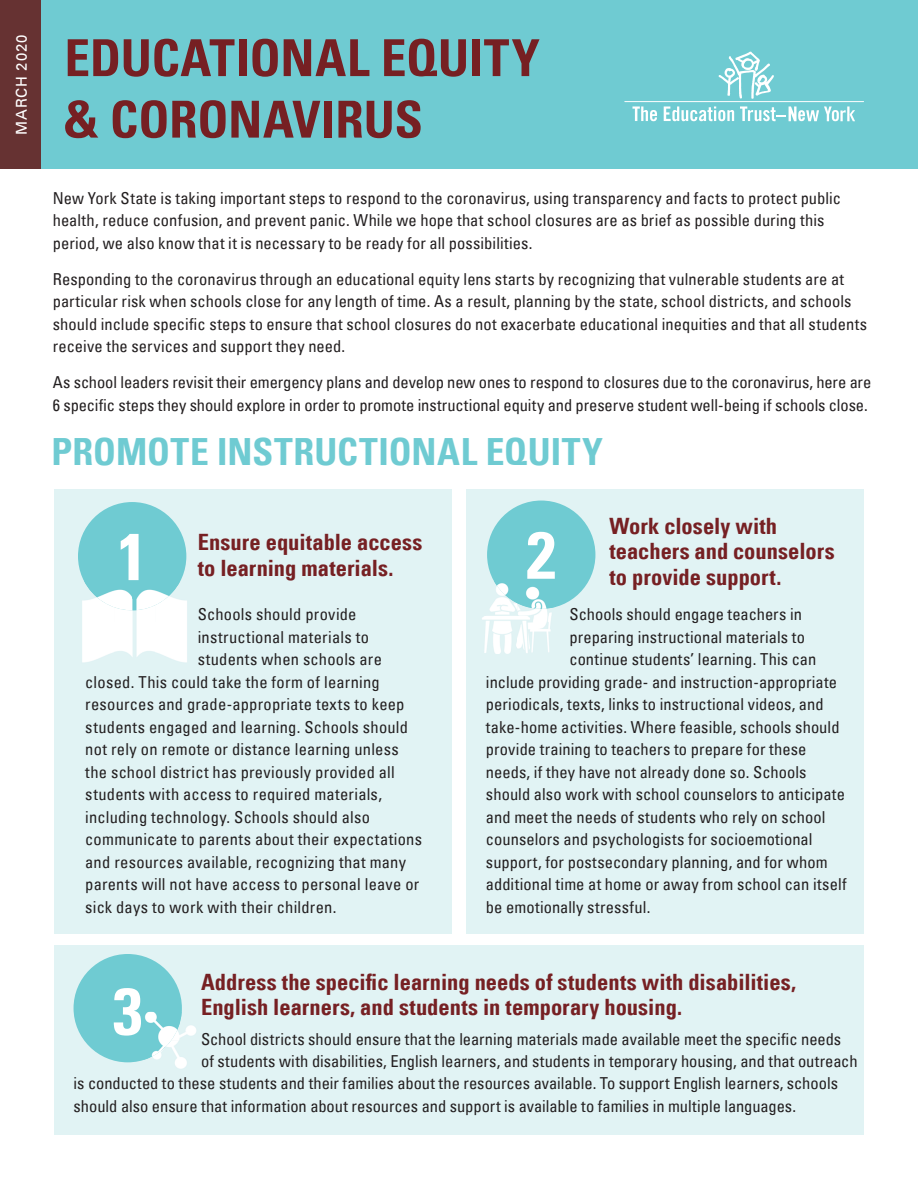
<style>
.page{position:relative;width:918px;height:1188px;background:#fff}
.page>*{position:absolute;margin:0;border:0;box-sizing:border-box;transform-origin:0 0}
.t1{font:66.45px "Univers Com 67 Bold Cond";color:#fff}
.t2{font:51px "Univers Com 67 Bold Cond";color:#762023}
.t3{font:37.5px "Univers Com 67 Bold Cond";letter-spacing:.01em;color:#6fcbd2}
.t4{font:22.5px/25.5px "Univers Com 67 Bold Cond";color:#762023}
.t5{font:condensed 16.5px/22.5px "Univers Com 57";letter-spacing:.005em;color:#231f20}
.t6{font:15px "Univers LT";letter-spacing:.05em;color:#fff}
</style>
<div class="page">
<div style="left:466px;top:489px;width:398px;height:444px;background:#e1f3f4"></div>
<div style="left:54px;top:489px;width:398px;height:444px;background:#e1f3f4"></div>
<div style="left:0;top:0;width:918px;height:169px;background:#6fcbd2"></div>
<div style="left:0;top:0;width:40px;height:169px;background:#663232"></div>
<div style="left:78px;top:502px;width:108px;height:108px;background:#6fcbd2;border-radius:50%"></div>
<svg style="left:719px;top:52px;width:55px;height:47px"></svg>
<hr style="left:625px;top:101px;width:239px;height:1px;background:#fff">
<svg style="left:632px;top:106px;width:25px;height:15px"></svg>
<svg style="left:664px;top:106px;width:70px;height:15px"></svg>
<svg style="left:740px;top:106px;width:115px;height:15px"></svg>
<img style="left:82px;top:580px;width:32px;height:83px">
<img style="left:114px;top:610px;width:42px;height:47px">
<img style="left:156px;top:600px;width:31px;height:63px">
<img style="left:84px;top:580px;width:97px;height:30px">
<div style="left:487px;top:501px;width:108px;height:108px;background:#6fcbd2;border-radius:50%"></div>
<img style="left:482px;top:580px;width:35px;height:73px">
<img style="left:517px;top:606px;width:35px;height:47px">
<img style="left:494px;top:580px;width:29px;height:26px">
<img style="left:525px;top:586px;width:30px;height:23px">
<div style="left:54px;top:945px;width:810px;height:189px;background:#e1f3f4"></div>
<div style="left:74px;top:954px;width:108px;height:108px;background:#6fcbd2;border-radius:50%"></div>
<img style="left:182px;top:1025px;width:14px;height:12px">
<img style="left:175px;top:1057px;width:12px;height:12px">
<img style="left:144px;top:1012px;width:38px;height:48px">
<p class="t6" style="left:13px;top:135px;width:102px;rotate:-90deg">MARCH 2020</p>
<h2 class="t2" style="left:64px;top:27px;width:477px">EDUCATIONAL EQUITY</h2>
<h2 class="t2" style="left:64px;top:88px;width:360px">&amp; CORONAVIRUS</h2>
<p class="t5" style="left:53px;top:186px;width:790px">New York State is taking important steps to respond to the coronavirus, using transparency and facts to protect public health, reduce confusion, and prevent panic. While we hope that school closures are as brief as possible during this period, we also know that it is necessary to be ready for all possibilities.</p>
<p class="t5" style="left:53px;top:267px;width:816px">Responding to the coronavirus through an educational equity lens starts by recognizing that vulnerable students are at particular risk when schools close for any length of time. As a result, planning by the state, school districts, and schools should include specific steps to ensure that school closures do not exacerbate educational inequities and that all students receive the services and support they need.</p>
<p class="t5" style="left:53px;top:371px;width:820px">As school leaders revisit their emergency plans and develop new ones to respond to closures due to the coronavirus, here are<br>6 specific steps they should explore in order to promote instructional equity and preserve student well-being if schools close.</p>
<h3 class="t3" style="left:51px;top:429px;width:553px">PROMOTE INSTRUCTIONAL EQUITY</h3>
<h1 class="t1" style="left:117px;top:516px;width:31px">1</h1>
<h3 class="t4" style="left:198px;top:529px;width:226px">Ensure equitable access to learning materials.</h3>
<p class="t5" style="left:198px;top:603px;width:160px">Schools should provide</p>
<p class="t5" style="left:198px;top:625px;width:173px">instructional materials to</p>
<p class="t5" style="left:198px;top:648px;width:186px">students when schools are</p>
<p class="t5" style="left:85px;top:670px;width:296px">closed. This could take the form of learning</p>
<p class="t5" style="left:85px;top:693px;width:321px">resources and grade-appropriate texts to keep</p>
<p class="t5" style="left:85px;top:715px;width:324px">students engaged and learning. Schools should</p>
<p class="t5" style="left:85px;top:738px;width:315px">not rely on remote or distance learning unless</p>
<p class="t5" style="left:85px;top:760px;width:311px">the school district has previously provided all</p>
<p class="t5" style="left:85px;top:783px;width:298px">students with access to required materials,</p>
<p class="t5" style="left:85px;top:805px;width:286px">including technology. Schools should also</p>
<p class="t5" style="left:85px;top:828px;width:338px">communicate to parents about their expectations</p>
<p class="t5" style="left:85px;top:850px;width:322px">and resources available, recognizing that many</p>
<p class="t5" style="left:85px;top:873px;width:335px">parents will not have access to personal leave or</p>
<p class="t5" style="left:85px;top:895px;width:253px">sick days to work with their children.</p>
<h3 class="t4" style="left:609px;top:513px;width:227px">Work closely with teachers and counselors to provide support.</h3>
<p class="t5" style="left:569px;top:603px;width:234px">Schools should engage teachers in</p>
<p class="t5" style="left:569px;top:625px;width:237px">preparing instructional materials to</p>
<p class="t5" style="left:569px;top:648px;width:248px">continue students’ learning. This can</p>
<p class="t5" style="left:486px;top:670px;width:353px">include providing grade- and instruction-appropriate</p>
<p class="t5" style="left:486px;top:693px;width:339px">periodicals, texts, links to instructional videos, and</p>
<p class="t5" style="left:486px;top:715px;width:355px">take-home activities. Where feasible, schools should</p>
<p class="t5" style="left:486px;top:738px;width:322px">provide training to teachers to prepare for these</p>
<p class="t5" style="left:486px;top:760px;width:322px">needs, if they have not already done so. Schools</p>
<p class="t5" style="left:486px;top:783px;width:361px">should also work with school counselors to anticipate</p>
<p class="t5" style="left:486px;top:805px;width:341px">and meet the needs of students who rely on school</p>
<p class="t5" style="left:486px;top:828px;width:328px">counselors and psychologists for socioemotional</p>
<p class="t5" style="left:486px;top:850px;width:343px">support, for postsecondary planning, and for whom</p>
<p class="t5" style="left:486px;top:873px;width:362px">additional time at home or away from school can itself</p>
<p class="t5" style="left:486px;top:895px;width:166px">be emotionally stressful.</p>
<h1 class="t1" style="left:527px;top:514px;width:31px">2</h1>
<h1 class="t1" style="left:113px;top:971px;width:31px">3</h1>
<h3 class="t4" style="left:201px;top:969px;width:596px">Address the specific learning needs of students with disabilities,<br>English learners, and students in temporary housing.</h3>
<p class="t5" style="left:201px;top:1027px;width:658px">School districts should ensure that the learning materials made available meet the specific needs of students with disabilities, English learners, and students in temporary housing, and that outreach</p>
<p class="t5" style="left:74px;top:1072px;width:766px">is conducted to these students and their families about the resources available. To support English learners, schools should also ensure that information about resources and support is available to families in multiple languages.</p>
</div>
